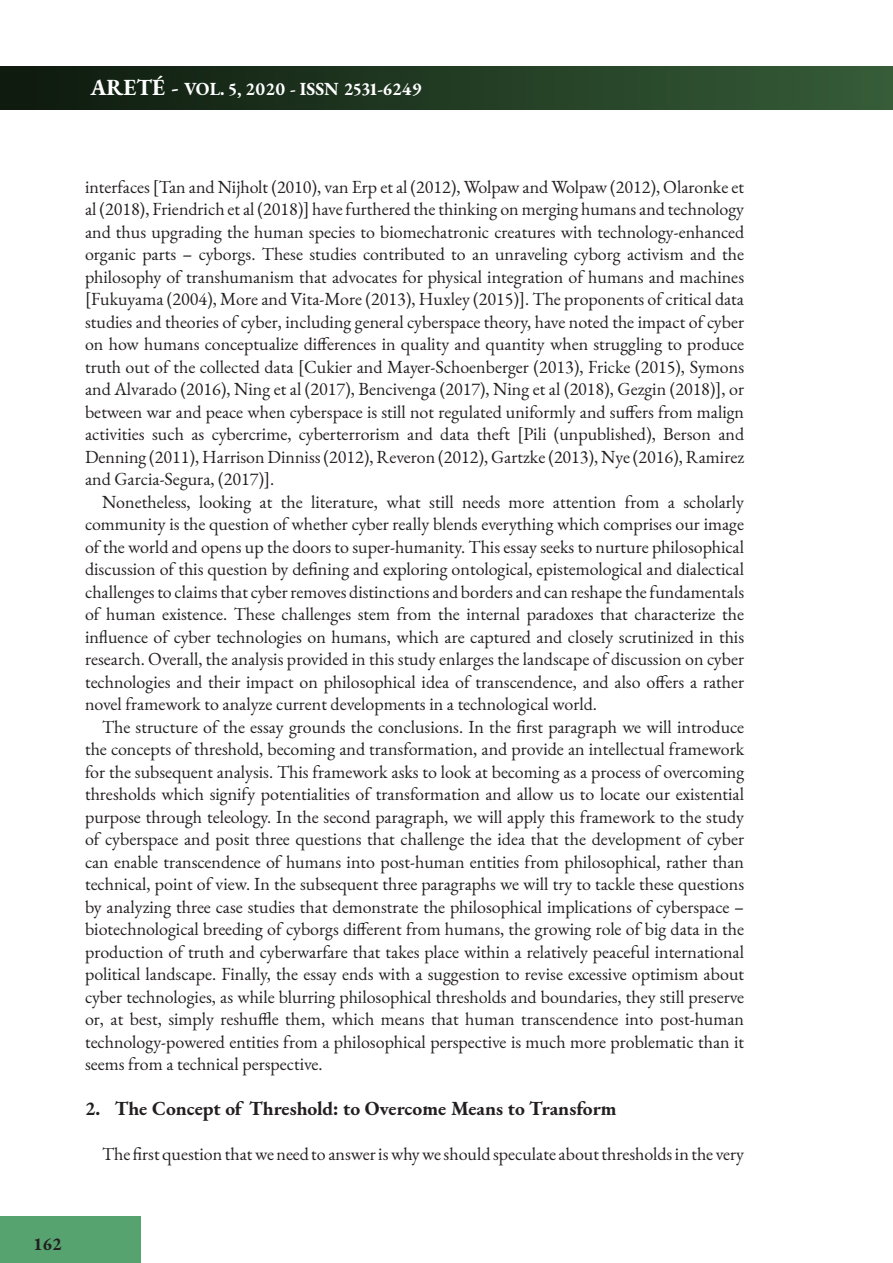
<style>
.page{position:relative;width:893px;height:1263px;background:#fff}
.page>*{position:absolute;margin:0;border:0;box-sizing:border-box;transform-origin:0 0}
.t1{font:700 19.5px "EB Garamond";color:#231f20}
.testo{font:18px/22.5px "EB Garamond";color:#231f20;text-align:justify}
.t2{font:700 18px "EB Garamond";color:#fff}
.t3{font:700 18px "EB Garamond";color:#231f20}
.s1{font-size:22.5px}
</style>
<div class="page">
<div style="left:0;top:1217px;width:140px;height:46px;background:#56a36f"></div>
<div style="left:0;top:67px;width:893px;height:42px;background:linear-gradient(to right,#0d190e,#365d38)"></div>
<p class="t2" style="left:91px;top:77px;width:333px"><span class="s1">ARETÉ -</span> VOL. 5, 2020 - ISSN 2531-6249</p>
<p class="testo" style="left:85px;top:175px;width:661px">interfaces [Tan and Nijholt (2010), van Erp et al (2012), Wolpaw and Wolpaw (2012), Olaronke et al (2018), Friendrich et al (2018)] have furthered the thinking on merging humans and technology and thus upgrading the human species to biomechatronic creatures with technology-enhanced organic parts – cyborgs. These studies contributed to an unraveling cyborg activism and the philosophy of transhumanism that advocates for physical integration of humans and machines [Fukuyama (2004), More and Vita-More (2013), Huxley (2015)]. The proponents of critical data studies and theories of cyber, including general cyberspace theory, have noted the impact of cyber on how humans conceptualize differences in quality and quantity when struggling to produce truth out of the collected data [Cukier and Mayer-Schoenberger (2013), Fricke (2015), Symons and Alvarado (2016), Ning et al (2017), Bencivenga (2017), Ning et al (2018), Gezgin (2018)], or between war and peace when cyberspace is still not regulated uniformly and suffers from malign activities such as cybercrime, cyberterrorism and data theft [Pili (unpublished), Berson and Denning (2011), Harrison Dinniss (2012), Reveron (2012), Gartzke (2013), Nye (2016), Ramirez and Garcia-Segura, (2017)].</p>
<p class="testo" style="left:85px;top:490px;width:661px;text-indent:17px">Nonetheless, looking at the literature, what still needs more attention from a scholarly community is the question of whether cyber really blends everything which comprises our image of the world and opens up the doors to super-humanity. This essay seeks to nurture philosophical discussion of this question by defining and exploring ontological, epistemological and dialectical challenges to claims that cyber removes distinctions and borders and can reshape the fundamentals of human existence. These challenges stem from the internal paradoxes that characterize the influence of cyber technologies on humans, which are captured and closely scrutinized in this research. Overall, the analysis provided in this study enlarges the landscape of discussion on cyber technologies and their impact on philosophical idea of transcendence, and also offers a rather novel framework to analyze current developments in a technological world.</p>
<p class="testo" style="left:85px;top:715px;width:661px;text-indent:17px">The structure of the essay grounds the conclusions. In the first paragraph we will introduce the concepts of threshold, becoming and transformation, and provide an intellectual framework for the subsequent analysis. This framework asks to look at becoming as a process of overcoming thresholds which signify potentialities of transformation and allow us to locate our existential purpose through teleology. In the second paragraph, we will apply this framework to the study of cyberspace and posit three questions that challenge the idea that the development of cyber can enable transcendence of humans into post-human entities from philosophical, rather than technical, point of view. In the subsequent three paragraphs we will try to tackle these questions by analyzing three case studies that demonstrate the philosophical implications of cyberspace – biotechnological breeding of cyborgs different from humans, the growing role of big data in the production of truth and cyberwarfare that takes place within a relatively peaceful international political landscape. Finally, the essay ends with a suggestion to revise excessive optimism about cyber technologies, as while blurring philosophical thresholds and boundaries, they still preserve or, at best, simply reshuffle them, which means that human transcendence into post-human technology-powered entities from a philosophical perspective is much more problematic than it seems from a technical perspective.</p>
<p class="t1" style="left:85px;top:1096px;width:533px">2. The Concept of Threshold: to Overcome Means to Transform</p>
<p class="testo" style="left:102px;top:1143px;width:644px">The first question that we need to answer is why we should speculate about thresholds in the very</p>
<p class="t3" style="left:33px;top:1232px;width:30px">162</p>
</div>
